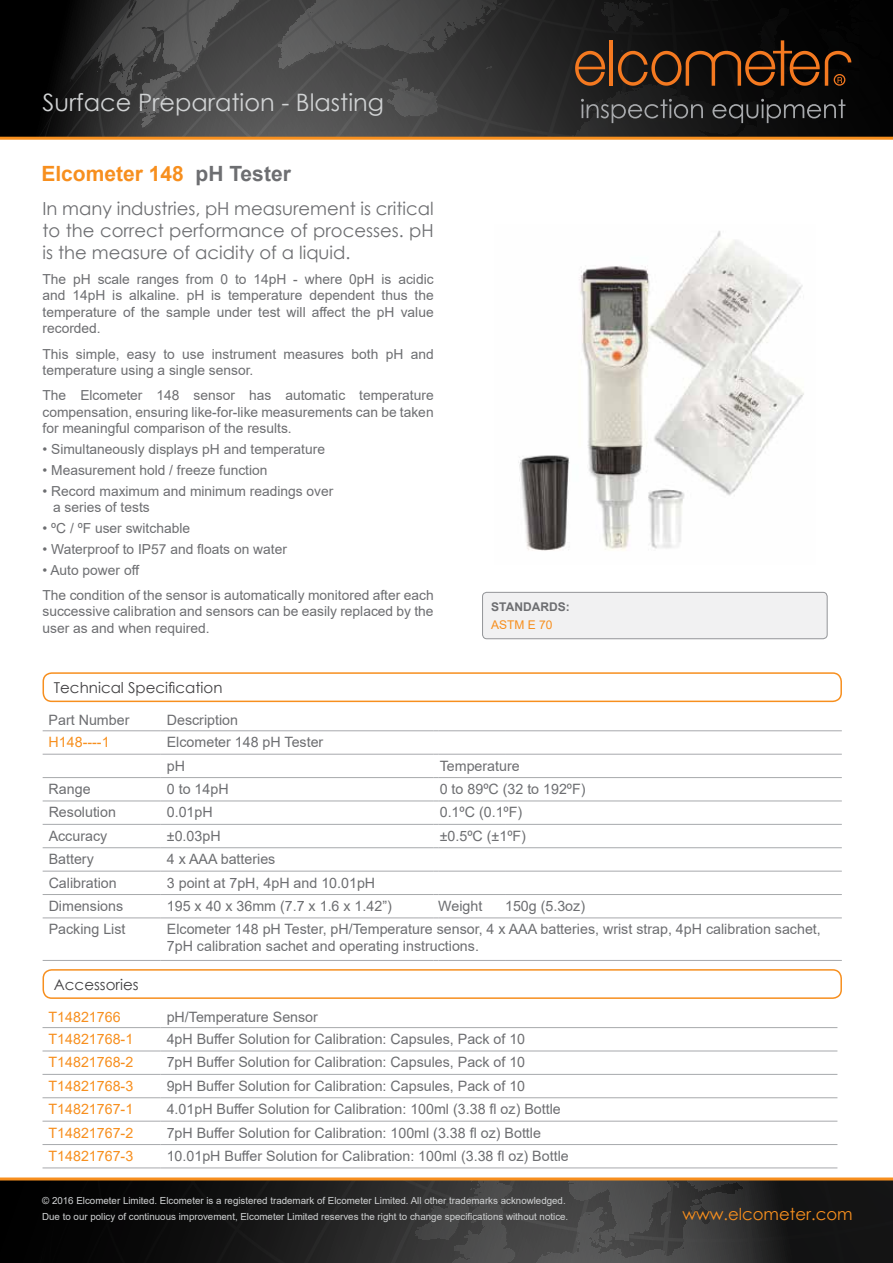
<style>
.page{position:relative;width:893px;height:1263px;background:#fff}
.page>*{position:absolute;margin:0;border:0;box-sizing:border-box;transform-origin:0 0}
.t1{font:24px "Century Gothic";color:#d1d3d4}
.t2{font:700 21px "Arial";color:#f78f1e}
.t3{font:18px/21.6px "Century Gothic";color:#6d6e71;text-align:justify}
.t4{font:16.5px "Century Gothic";color:#f78f1e}
.t5{font:15px "Century Gothic";color:#414042}
.t6{font:14.25px/23.4px "Arial";color:#6d6e71}
.t7{font:14.25px "Arial";color:#f78f1e}
.t8{font:13.8px/16.5px "Arial";color:#6d6e71}
.t9{font:700 12px "Arial";color:#6d6e71}
.t10{font:12px "Arial";color:#f78f1e}
.t11{font:9.75px/15.9px "Arial";color:#d1d3d4}
.s1{color:#6d6e71}
</style>
<div class="page">
<div style="left:0;top:0;width:893px;height:138px;background:#000"></div>
<svg style="left:34px;top:0;width:859px;height:137px;background:#373737"></svg>
<hr style="left:609px;top:40px;width:4px;height:46px;background:#f47920">
<svg style="left:575px;top:51px;width:30px;height:35px"></svg>
<svg style="left:618px;top:0;width:275px;height:86px"></svg>
<svg style="left:581px;top:99px;width:264px;height:24px"></svg>
<hr style="left:0;top:137px;width:893px;height:3px;background:#f78f1e">
<svg style="left:0;top:1180px;width:893px;height:83px;background:#272626"></svg>
<hr style="left:0;top:1177px;width:893px;height:3px;background:#f78f1e">
<img style="left:518px;top:231px;width:286px;height:320px">
<div style="left:483px;top:592px;width:344px;height:47px;background:#f1f1f2;border-radius:4px"></div>
<div style="left:482px;top:592px;width:345px;height:47px;border:1px solid #939598;border-radius:4px"></div>
<div style="left:43px;top:672px;width:799px;height:30px;border:2px solid #f78f1e;border-radius:9px"></div>
<hr style="left:43px;top:730px;width:118px;height:1px;background:#a7a9ac">
<hr style="left:43px;top:754px;width:118px;height:1px;background:#a7a9ac">
<hr style="left:43px;top:777px;width:118px;height:1px;background:#a7a9ac">
<hr style="left:43px;top:801px;width:118px;height:1px;background:#a7a9ac">
<hr style="left:43px;top:824px;width:118px;height:1px;background:#a7a9ac">
<hr style="left:43px;top:847px;width:118px;height:1px;background:#a7a9ac">
<hr style="left:43px;top:871px;width:118px;height:1px;background:#a7a9ac">
<hr style="left:43px;top:894px;width:118px;height:1px;background:#a7a9ac">
<hr style="left:43px;top:918px;width:118px;height:1px;background:#a7a9ac">
<hr style="left:43px;top:960px;width:118px;height:1px;background:#a7a9ac">
<hr style="left:161px;top:730px;width:273px;height:1px;background:#a7a9ac">
<hr style="left:438px;top:730px;width:67px;height:1px;background:#a7a9ac">
<hr style="left:505px;top:730px;width:337px;height:1px;background:#a7a9ac">
<hr style="left:161px;top:754px;width:273px;height:1px;background:#a7a9ac">
<hr style="left:438px;top:754px;width:67px;height:1px;background:#a7a9ac">
<hr style="left:505px;top:754px;width:337px;height:1px;background:#a7a9ac">
<hr style="left:161px;top:777px;width:273px;height:1px;background:#a7a9ac">
<hr style="left:438px;top:777px;width:67px;height:1px;background:#a7a9ac">
<hr style="left:505px;top:777px;width:337px;height:1px;background:#a7a9ac">
<hr style="left:161px;top:801px;width:273px;height:1px;background:#a7a9ac">
<hr style="left:438px;top:801px;width:67px;height:1px;background:#a7a9ac">
<hr style="left:505px;top:801px;width:337px;height:1px;background:#a7a9ac">
<hr style="left:161px;top:824px;width:273px;height:1px;background:#a7a9ac">
<hr style="left:438px;top:824px;width:67px;height:1px;background:#a7a9ac">
<hr style="left:505px;top:824px;width:337px;height:1px;background:#a7a9ac">
<hr style="left:161px;top:847px;width:273px;height:1px;background:#a7a9ac">
<hr style="left:438px;top:847px;width:67px;height:1px;background:#a7a9ac">
<hr style="left:505px;top:847px;width:337px;height:1px;background:#a7a9ac">
<hr style="left:161px;top:871px;width:273px;height:1px;background:#a7a9ac">
<hr style="left:438px;top:871px;width:67px;height:1px;background:#a7a9ac">
<hr style="left:505px;top:871px;width:337px;height:1px;background:#a7a9ac">
<hr style="left:161px;top:894px;width:273px;height:1px;background:#a7a9ac">
<hr style="left:438px;top:894px;width:67px;height:1px;background:#a7a9ac">
<hr style="left:505px;top:894px;width:337px;height:1px;background:#a7a9ac">
<hr style="left:161px;top:918px;width:273px;height:1px;background:#a7a9ac">
<hr style="left:438px;top:918px;width:67px;height:1px;background:#a7a9ac">
<hr style="left:505px;top:918px;width:337px;height:1px;background:#a7a9ac">
<hr style="left:161px;top:960px;width:273px;height:1px;background:#a7a9ac">
<hr style="left:438px;top:960px;width:67px;height:1px;background:#a7a9ac">
<hr style="left:505px;top:960px;width:337px;height:1px;background:#a7a9ac">
<div style="left:43px;top:969px;width:799px;height:30px;border:2px solid #f78f1e;border-radius:9px"></div>
<hr style="left:43px;top:1027px;width:118px;height:1px;background:#a7a9ac">
<hr style="left:43px;top:1051px;width:118px;height:1px;background:#a7a9ac">
<hr style="left:43px;top:1074px;width:118px;height:1px;background:#a7a9ac">
<hr style="left:43px;top:1097px;width:118px;height:1px;background:#a7a9ac">
<hr style="left:43px;top:1121px;width:118px;height:1px;background:#a7a9ac">
<hr style="left:43px;top:1144px;width:118px;height:1px;background:#a7a9ac">
<hr style="left:43px;top:1168px;width:118px;height:1px;background:#a7a9ac">
<hr style="left:161px;top:1027px;width:676px;height:1px;background:#a7a9ac">
<hr style="left:161px;top:1051px;width:676px;height:1px;background:#a7a9ac">
<hr style="left:161px;top:1074px;width:676px;height:1px;background:#a7a9ac">
<hr style="left:161px;top:1097px;width:676px;height:1px;background:#a7a9ac">
<hr style="left:161px;top:1121px;width:676px;height:1px;background:#a7a9ac">
<hr style="left:161px;top:1144px;width:676px;height:1px;background:#a7a9ac">
<hr style="left:161px;top:1168px;width:676px;height:1px;background:#a7a9ac">
<h1 class="t1" style="left:43px;top:86px;width:343px">Surface Preparation - Blasting</h1>
<h2 class="t2" style="left:41px;top:159px;width:251px">Elcometer 148 <span class="s1">pH Tester</span></h2>
<p class="t3" style="left:43px;top:198px;width:393px">In many industries, pH measurement is critical to the correct performance of processes. pH is the measure of acidity of a liquid.</p>
<p class="t8" style="left:43px;top:271px;width:393px;text-align:justify">The pH scale ranges from 0 to 14pH - where 0pH is acidic and 14pH is alkaline. pH is temperature dependent thus the temperature of the sample under test will affect the pH value recorded.</p>
<p class="t8" style="left:43px;top:345px;width:393px">This simple, easy to use instrument measures both pH and temperature using a single sensor.</p>
<p class="t8" style="left:43px;top:387px;width:393px;text-align:justify">The Elcometer 148 sensor has automatic temperature compensation, ensuring like-for-like measurements can be taken for meaningful comparison of the results.</p>
<p class="t8" style="left:43px;top:441px;width:284px">• Simultaneously displays pH and temperature</p>
<p class="t8" style="left:43px;top:462px;width:226px">• Measurement hold / freeze function</p>
<p class="t8" style="left:53px;top:482px;width:282px;text-indent:-11px">• Record maximum and minimum readings over a series of tests</p>
<p class="t8" style="left:43px;top:520px;width:149px">• ºC / ºF user switchable</p>
<p class="t8" style="left:43px;top:541px;width:246px">• Waterproof to IP57 and floats on water</p>
<p class="t8" style="left:43px;top:557px;width:393px;line-height:25px">• Auto power off<br>The condition of the sensor is automatically monitored after each</p>
<p class="t8" style="left:43px;top:603px;width:393px">successive calibration and sensors can be easily replaced by the user as and when required.</p>
<p class="t9" style="left:491px;top:598px;width:80px">STANDARDS:</p>
<p class="t10" style="left:491px;top:617px;width:63px">ASTM E 70</p>
<p class="t5" style="left:54px;top:677px;width:170px">Technical Specification</p>
<p class="t6" style="left:49px;top:708px;width:82px">Part Number</p>
<p class="t6" style="left:167px;top:708px;width:73px">Description</p>
<p class="t7" style="left:49px;top:732px;width:62px">H148----1</p>
<p class="t6" style="left:167px;top:730px;width:158px">Elcometer 148 pH Tester pH</p>
<p class="t6" style="left:440px;top:754px;width:81px">Temperature</p>
<p class="t6" style="left:49px;top:777px;width:43px">Range</p>
<p class="t6" style="left:167px;top:777px;width:63px">0 to 14pH</p>
<p class="t6" style="left:440px;top:777px;width:147px">0 to 89ºC (32 to 192ºF)</p>
<p class="t6" style="left:49px;top:800px;width:69px">Resolution</p>
<p class="t6" style="left:167px;top:800px;width:47px">0.01pH</p>
<p class="t6" style="left:440px;top:800px;width:84px">0.1ºC (0.1ºF)</p>
<p class="t6" style="left:49px;top:824px;width:60px">Accuracy</p>
<p class="t6" style="left:167px;top:824px;width:55px">±0.03pH</p>
<p class="t6" style="left:440px;top:824px;width:88px">±0.5ºC (±1ºF)</p>
<p class="t6" style="left:49px;top:847px;width:47px">Battery</p>
<p class="t6" style="left:167px;top:847px;width:110px">4 x AAA batteries</p>
<p class="t6" style="left:49px;top:871px;width:70px">Calibration</p>
<p class="t6" style="left:167px;top:871px;width:210px">3 point at 7pH, 4pH and 10.01pH</p>
<p class="t6" style="left:49px;top:894px;width:76px">Dimensions</p>
<p class="t6" style="left:167px;top:894px;width:226px">195 x 40 x 36mm (7.7 x 1.6 x 1.42”)</p>
<p class="t6" style="left:438px;top:894px;width:46px">Weight</p>
<p class="t6" style="left:505px;top:894px;width:81px">150g (5.3oz)</p>
<p class="t6" style="left:49px;top:917px;width:78px">Packing List</p>
<p class="t6" style="left:167px;top:921px;width:655px;line-height:17.1px">Elcometer 148 pH Tester, pH/Temperature sensor, 4 x AAA batteries, wrist strap, 4pH calibration sachet,<br>7pH calibration sachet and operating instructions.</p>
<p class="t5" style="left:54px;top:974px;width:86px">Accessories</p>
<p class="t7" style="left:49px;top:1007px;width:74px">T14821766</p>
<p class="t6" style="left:167px;top:1005px;width:153px">pH/Temperature Sensor</p>
<p class="t7" style="left:49px;top:1029px;width:86px">T14821768-1</p>
<p class="t6" style="left:167px;top:1027px;width:360px">4pH Buffer Solution for Calibration: Capsules, Pack of 10</p>
<p class="t7" style="left:49px;top:1052px;width:86px">T14821768-2</p>
<p class="t6" style="left:167px;top:1050px;width:360px">7pH Buffer Solution for Calibration: Capsules, Pack of 10</p>
<p class="t7" style="left:49px;top:1076px;width:86px">T14821768-3</p>
<p class="t6" style="left:167px;top:1074px;width:360px">9pH Buffer Solution for Calibration: Capsules, Pack of 10</p>
<p class="t7" style="left:49px;top:1099px;width:86px">T14821767-1</p>
<p class="t6" style="left:167px;top:1097px;width:396px">4.01pH Buffer Solution for Calibration: 100ml (3.38 fl oz) Bottle</p>
<p class="t7" style="left:49px;top:1123px;width:86px">T14821767-2</p>
<p class="t6" style="left:167px;top:1121px;width:376px">7pH Buffer Solution for Calibration: 100ml (3.38 fl oz) Bottle</p>
<p class="t7" style="left:49px;top:1146px;width:86px">T14821767-3</p>
<p class="t6" style="left:167px;top:1144px;width:404px">10.01pH Buffer Solution for Calibration: 100ml (3.38 fl oz) Bottle</p>
<p class="t11" style="left:42px;top:1192px;width:528px">© 2016 Elcometer Limited. Elcometer is a registered trademark of Elcometer Limited. All other trademarks acknowledged.<br>Due to our policy of continuous improvement, Elcometer Limited reserves the right to change specifications without notice.</p>
<p class="t4" style="left:682px;top:1202px;width:172px">www.elcometer.com</p>
</div>
